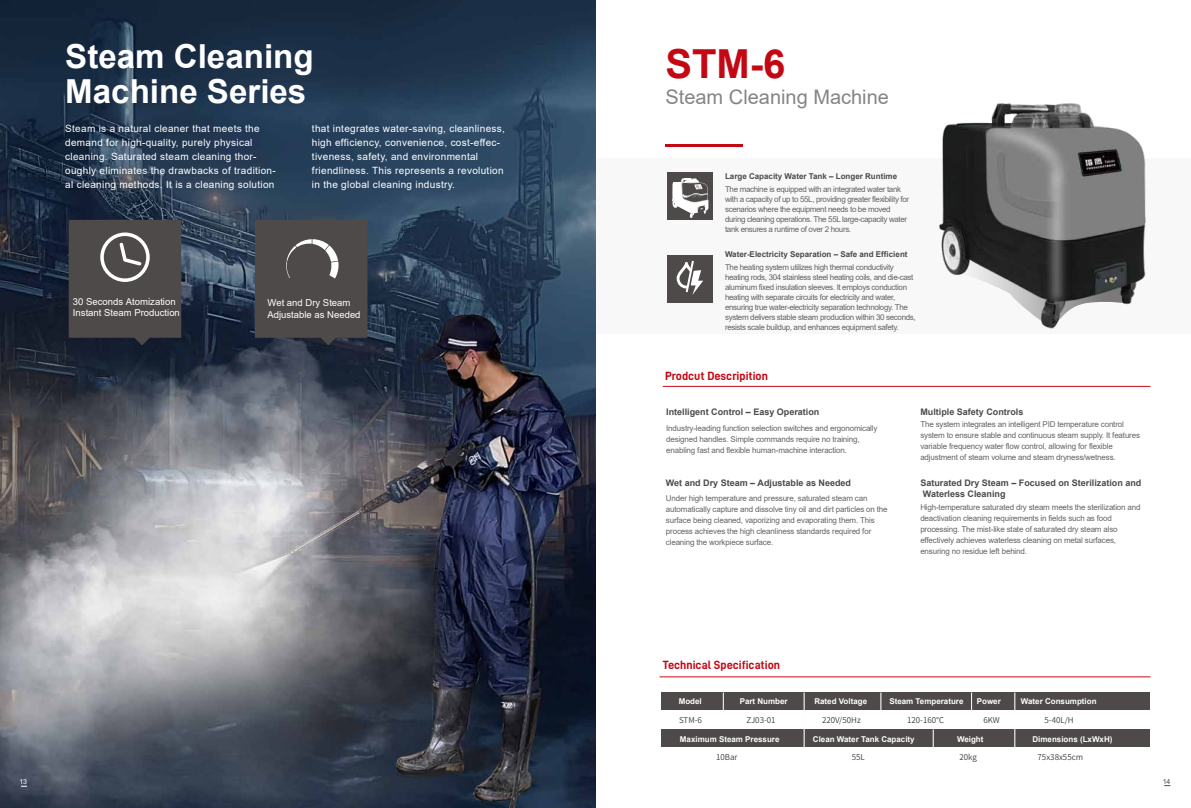
<style>
.page{position:relative;width:1191px;height:808px;background:#fff}
.page>*{position:absolute;margin:0;border:0;box-sizing:border-box;transform-origin:0 0}
.t1{font:700 40px "Arial";color:#c40813}
.t2{font:700 33.1px/35px "Arial";color:#fff}
.t3{font:20px "Arial";color:#858585}
.t4{font:12px "D DIN PRO Bold";color:#c40813}
.t5{font:10px/14px "Arial";letter-spacing:.03em;color:#fff}
.t6{font:9.5px/11.4px "Arial";color:#fff}
.t7{font:700 9px/11px "Arial";color:#4d4a49}
.t8{font:8px/11px "Arial";letter-spacing:-.02em;color:#656464}
.t9{font:8px/10px "Arial";letter-spacing:-.045em;color:#656464}
.t10{font:700 8px "Arial";color:#fff}
.t11{font:700 8px "Arial";color:#4d4a49}
.t12{font:8px "Source Han Sans CN";color:#3f3b3a}
.t13{font:7px "Arial";color:#fff}
.t14{font:7px "Arial";color:#4c4948}
</style>
<div class="page">
<img style="left:0;top:0;width:596px;height:808px">
<div style="left:596px;top:159px;width:595px;height:175px;background:#f8f8f8"></div>
<hr style="left:665px;top:144px;width:77px;height:3px;background:#c40813">
<div style="left:661px;top:692px;width:489px;height:17px;background:#4d4a49"></div>
<div style="left:661px;top:729px;width:489px;height:17px;background:#4d4a49"></div>
<svg style="left:723px;top:692px;width:1px;height:18px"></svg>
<hr style="left:804px;top:692px;width:1px;height:57px;background:#fff">
<svg style="left:880px;top:692px;width:1px;height:18px"></svg>
<svg style="left:971px;top:692px;width:1px;height:18px"></svg>
<svg style="left:933px;top:729px;width:1px;height:18px"></svg>
<hr style="left:1014px;top:692px;width:1px;height:55px;background:#fff">
<div style="left:667px;top:172px;width:45px;height:48px;background:#4d4a49"></div>
<svg style="left:672px;top:178px;width:36px;height:40px"></svg>
<div style="left:667px;top:255px;width:45px;height:48px;background:#4d4a49"></div>
<svg style="left:676px;top:261px;width:27px;height:34px"></svg>
<img style="left:939px;top:103px;width:207px;height:226px">
<svg style="left:69px;top:220px;width:112px;height:125px;background:#514f4f"></svg>
<svg style="left:255px;top:220px;width:112px;height:125px;background:#4f4d4d"></svg>
<hr style="left:663px;top:386px;width:487px;height:1px;background:#cb0915">
<hr style="left:659px;top:676px;width:491px;height:1px;background:#cb0915">
<h2 class="t2" style="left:65px;top:39px;width:250px">Steam Cleaning<br>Machine Series</h2>
<p class="t5" style="left:65px;top:121px;width:212px">Steam is a natural cleaner that meets the demand for high-quality, purely physical cleaning. Saturated steam cleaning thor&shy;oughly eliminates the drawbacks of tradition&shy;al cleaning methods. It is a cleaning solution</p>
<p class="t5" style="left:312px;top:121px;width:194px">that integrates water-saving, cleanliness, high efficiency, convenience, cost-effec&shy;tiveness, safety, and environmental friendliness. This represents a revolution in the global cleaning industry.</p>
<p class="t6" style="left:73px;top:296px;width:108px">30 Seconds Atomization<br>Instant Steam Production</p>
<p class="t6" style="left:267px;top:297px;width:95px">Wet and Dry Steam<br>Adjustable as Needed</p>
<h1 class="t1" style="left:665px;top:36px;width:121px">STM-6</h1>
<h3 class="t3" style="left:665px;top:83px;width:225px">Steam Cleaning Machine</h3>
<p class="t11" style="left:725px;top:171px;width:174px">Large Capacity Water Tank – Longer Runtime</p>
<p class="t9" style="left:725px;top:184px;width:186px">The machine is equipped with an integrated water tank with a capacity of up to 55L, providing greater flexibility for scenarios where the equipment needs to be moved during cleaning operations. The 55L large-capacity water tank ensures a runtime of over 2 hours.</p>
<p class="t11" style="left:725px;top:248px;width:184px">Water-Electricity Separation – Safe and Efficient</p>
<p class="t9" style="left:725px;top:262px;width:192px">The heating system utilizes high thermal conductivity heating rods, 304 stainless steel heating coils, and die-cast aluminum fixed insulation sleeves. It employs conduction heating with separate circuits for electricity and water, ensuring true water-electricity separation technology. The system delivers stable steam production within 30 seconds, resists scale buildup, and enhances equipment safety.</p>
<h3 class="t4" style="left:665px;top:369px;width:104px">Prodcut Descripition</h3>
<p class="t7" style="left:666px;top:406px;width:155px">Intelligent Control – Easy Operation</p>
<p class="t8" style="left:666px;top:422px;width:213px">Industry-leading function selection switches and ergonomically designed handles. Simple commands require no training, enabling fast and flexible human-machine interaction.</p>
<p class="t7" style="left:666px;top:477px;width:187px">Wet and Dry Steam – Adjustable as Needed</p>
<p class="t8" style="left:666px;top:493px;width:223px">Under high temperature and pressure, saturated steam can automatically capture and dissolve tiny oil and dirt particles on the surface being cleaned, vaporizing and evaporating them. This process achieves the high cleanliness standards required for cleaning the workpiece surface.</p>
<p class="t7" style="left:920px;top:406px;width:105px">Multiple Safety Controls</p>
<p class="t8" style="left:920px;top:419px;width:221px">The system integrates an intelligent PID temperature control system to ensure stable and continuous steam supply. It features variable frequency water flow control, allowing for flexible adjustment of steam volume and steam dryness/wetness.</p>
<p class="t7" style="left:920px;top:477px;width:223px">Saturated Dry Steam – Focused on Sterilization and<br>Waterless Cleaning</p>
<p class="t8" style="left:920px;top:502px;width:222px">High-temperature saturated dry steam meets the sterilization and deactivation cleaning requirements in fields such as food processing. The mist-like state of saturated dry steam also effectively achieves waterless cleaning on metal surfaces, ensuring no residue left behind.</p>
<h3 class="t4" style="left:663px;top:658px;width:119px">Technical Specification</h3>
<p class="t10" style="left:678px;top:695px;width:25px">Model</p>
<p class="t10" style="left:739px;top:695px;width:50px">Part Number</p>
<p class="t10" style="left:814px;top:695px;width:54px">Rated Voltage</p>
<p class="t10" style="left:889px;top:695px;width:76px">Steam Temperature</p>
<p class="t10" style="left:976px;top:695px;width:26px">Power</p>
<p class="t10" style="left:1020px;top:695px;width:77px">Water Consumption</p>
<p class="t10" style="left:680px;top:734px;width:101px">Maximum Steam Pressure</p>
<p class="t10" style="left:813px;top:734px;width:103px">Clean Water Tank Capacity</p>
<p class="t10" style="left:957px;top:734px;width:28px">Weight</p>
<p class="t10" style="left:1032px;top:734px;width:82px">Dimensions (LxWxH)</p>
<p class="t12" style="left:679px;top:715px;width:24px">STM-6</p>
<p class="t12" style="left:746px;top:715px;width:31px">ZJ03-01</p>
<p class="t12" style="left:822px;top:715px;width:40px">220V/50Hz</p>
<p class="t12" style="left:907px;top:715px;width:39px">120-160℃</p>
<p class="t12" style="left:983px;top:715px;width:18px">6KW</p>
<p class="t12" style="left:1044px;top:715px;width:31px">5-40L/H</p>
<p class="t12" style="left:716px;top:752px;width:23px">10Bar</p>
<p class="t12" style="left:851px;top:752px;width:15px">55L</p>
<p class="t12" style="left:959px;top:752px;width:19px">20kg</p>
<p class="t12" style="left:1037px;top:752px;width:47px">75x38x55cm</p>
<p class="t13" style="left:20px;top:777px;width:9px">13</p>
<p class="t14" style="left:1162px;top:776px;width:9px">14</p>
</div>
